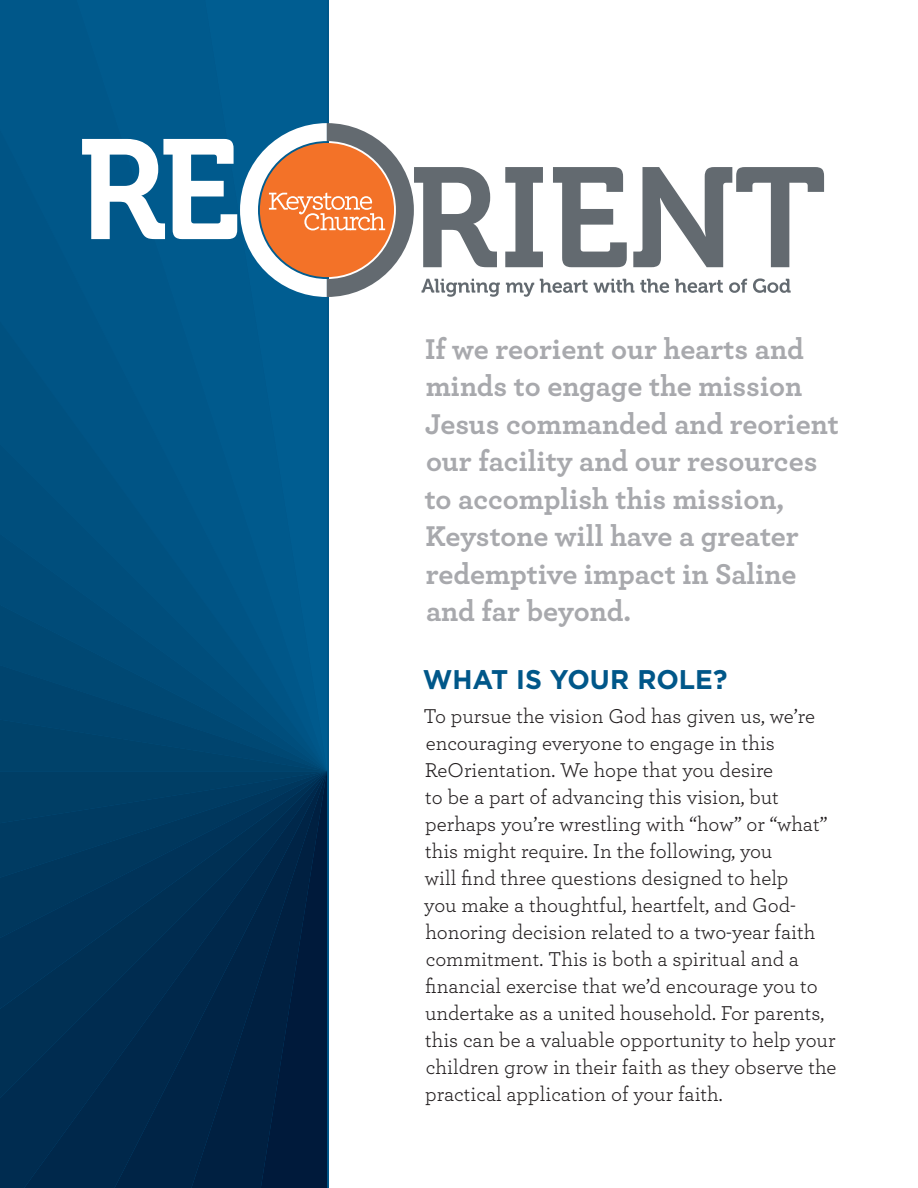
<style>
.page{position:relative;width:918px;height:1188px;background:#fff}
.page>*{position:absolute;margin:0;border:0;box-sizing:border-box;transform-origin:0 0}
.pullquote{font:700 30px/37.5px "Archer";color:#a8a9ad}
.large_head_caps{font:700 27px "Gotham";letter-spacing:-.005em;color:#005789}
.archer_body{font:21px/27px "Archer";color:#231f20}
</style>
<div class="page">
<div style="left:0;top:0;width:327px;height:321px;background:#005a8d"></div>
<svg style="left:0;top:321px;width:327px;height:123px;background:#005789"></svg>
<svg style="left:0;top:444px;width:327px;height:221px;background:#005282"></svg>
<svg style="left:0;top:665px;width:328px;height:523px;background:#003156"></svg>
<svg style="left:82px;top:123px;width:742px;height:174px"></svg>
<p class="pullquote" style="left:425px;top:328px;width:416px">If we reorient our hearts and minds to engage the mission<br>Jesus commanded and reorient our facility and our resources to accomplish this mission,<br>Keystone will have a greater redemptive impact in Saline and far beyond.</p>
<p class="large_head_caps" style="left:423px;top:664px;width:306px">WHAT IS YOUR ROLE?</p>
<p class="archer_body" style="left:423px;top:701px;width:415px">To pursue the vision God has given us, we’re encouraging everyone to engage in this ReOrientation. We hope that you desire<br>to be a part of advancing this vision, but perhaps you’re wrestling with “how” or “what” this might require. In the following, you<br>will find three questions designed to help<br>you make a thoughtful, heartfelt, and God&shy;honoring decision related to a two-year faith commitment. This is both a spiritual and a financial exercise that we’d encourage you to undertake as a united household. For parents, this can be a valuable opportunity to help your children grow in their faith as they observe the practical application of your faith.</p>
</div>
